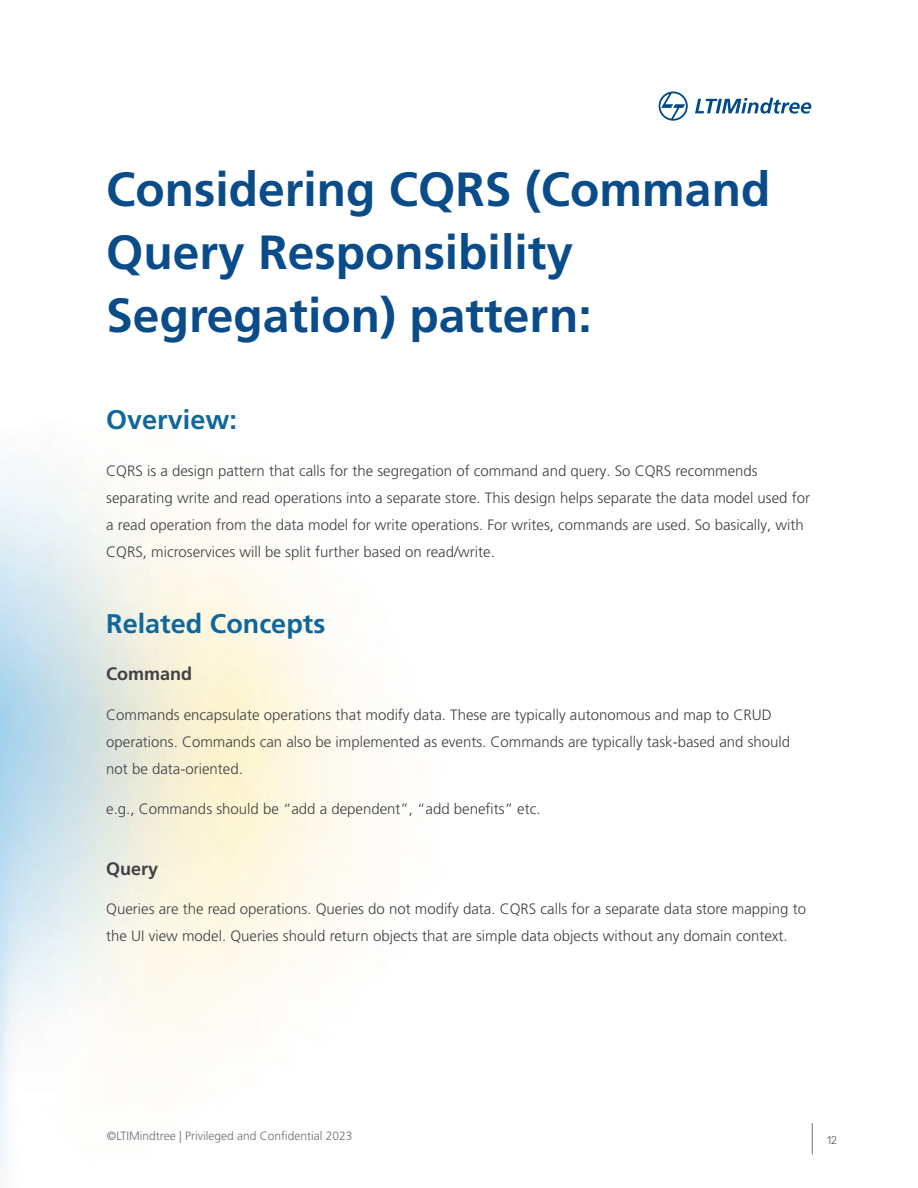
<style>
.page{position:relative;width:918px;height:1188px;background:#fff}
.page>*{position:absolute;margin:0;border:0;box-sizing:border-box;transform-origin:0 0}
.t1{font:700 48px/63px "Frutiger LT Pro";color:#094c89}
.t2{font:700 27px "Frutiger LT Pro";color:#10679a}
.t3{font:700 18px "Frutiger LT Pro";color:#414042}
.t4{font:300 15px/27px "Frutiger LT Pro";color:#414042}
.t5{font:300 12px "Frutiger LT Pro";color:#6c6d70}
.t6{font:300 10.5px "Bw Modelica";color:#231f20}
</style>
<div class="page">
<hr style="left:812px;top:1123px;width:1px;height:31px;background:#808285">
<svg style="left:659px;top:92px;width:29px;height:29px"></svg>
<svg style="left:695px;top:98px;width:116px;height:16px"></svg>
<h1 class="t1" style="left:106px;top:158px;width:666px">Considering CQRS (Command<br>Query Responsibility<br>Segregation) pattern:</h1>
<h2 class="t2" style="left:106px;top:404px;width:132px">Overview:</h2>
<p class="t4" style="left:106px;top:458px;width:705px">CQRS is a design pattern that calls for the segregation of command and query. So CQRS recommends separating write and read operations into a separate store. This design helps separate the data model used for a read operation from the data model for write operations. For writes, commands are used. So basically, with CQRS, microservices will be split further based on read/write.</p>
<h2 class="t2" style="left:106px;top:608px;width:221px">Related Concepts</h2>
<p class="t3" style="left:106px;top:663px;width:88px">Command</p>
<p class="t4" style="left:106px;top:701px;width:686px">Commands encapsulate operations that modify data. These are typically autonomous and map to CRUD operations. Commands can also be implemented as events. Commands are typically task-based and should not be data-oriented.</p>
<p class="t4" style="left:106px;top:795px;width:436px">e.g., Commands should be “add a dependent”, “add benefits” etc.</p>
<p class="t3" style="left:106px;top:858px;width:54px">Query</p>
<p class="t4" style="left:106px;top:896px;width:701px">Queries are the read operations. Queries do not modify data. CQRS calls for a separate data store mapping to the UI view model. Queries should return objects that are simple data objects without any domain context.</p>
<p class="t5" style="left:107px;top:1129px;width:247px">©LTIMindtree | Privileged and Confidential 2023</p>
<p class="t6" style="left:827px;top:1134px;width:11px">12</p>
</div>
